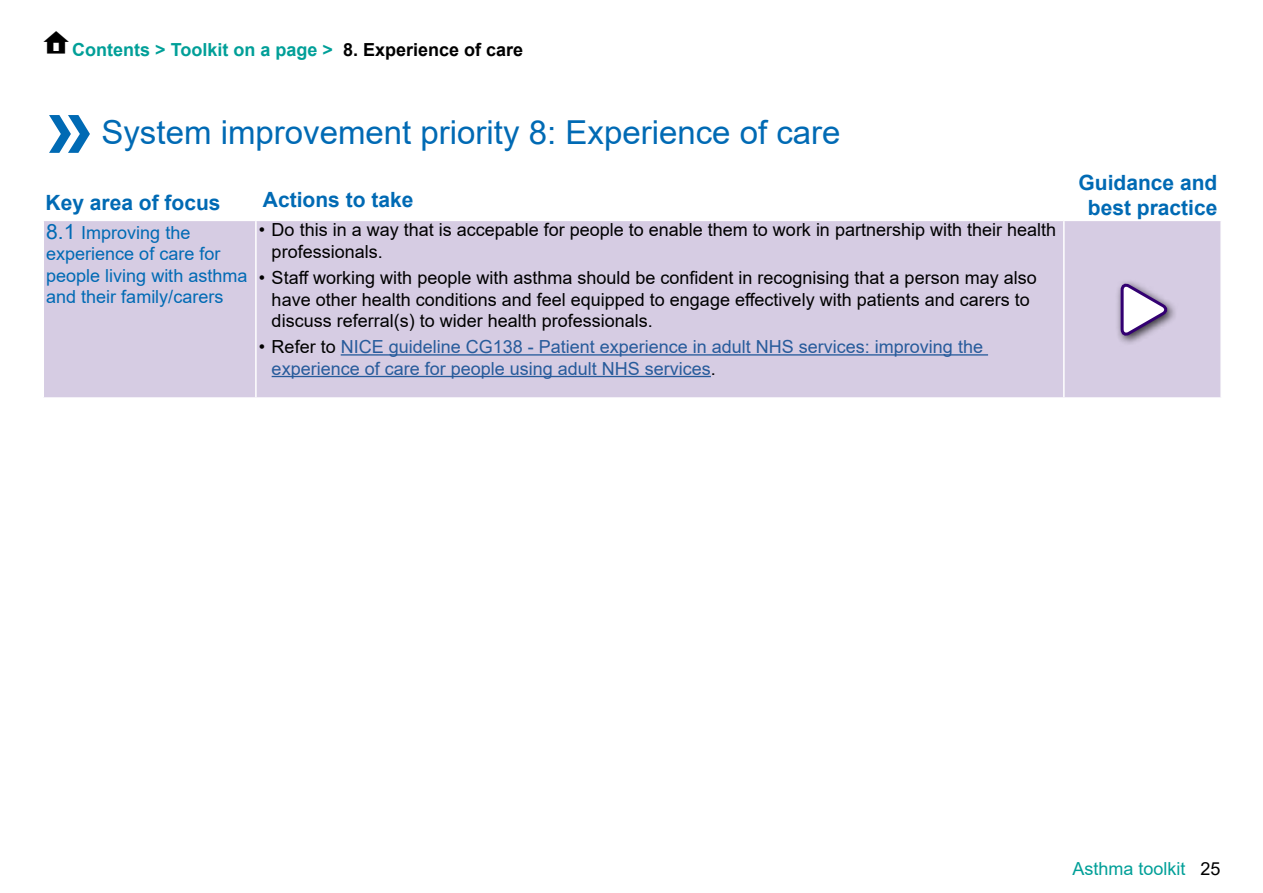
<style>
.page{position:relative;width:1263px;height:893px;background:#fff}
.page>*{position:absolute;margin:0;border:0;box-sizing:border-box;transform-origin:0 0}
.t1{font:700 99px "Myriad Pro";color:#006ab4}
.t2{font:33px "Arial";color:#006ab4}
.t3{font:700 21px/25.2px "Arial";color:#006ab4;text-align:center}
.t4{font:18px/21.6px "Arial";color:#000}
.t5{font:18px/21.6px "Arial";color:#275b9b}
.t6{font:18px/21.6px "Arial";color:#006ab4}
.t7{font:700 18px "Arial";color:#009f98}
.t8{font:18px "Arial";color:#009f98}
.s1{color:#000}
.s2{font-size:21px}
</style>
<div class="page">
<div style="left:44px;top:221px;width:1176px;height:176px;background:#d6cce3"></div>
<hr style="left:255px;top:221px;width:2px;height:176px;background:#fff">
<hr style="left:1063px;top:221px;width:1px;height:176px;background:#fff">
<hr style="left:341px;top:354px;width:647px;height:2px;background:#275b9b">
<hr style="left:272px;top:376px;width:439px;height:1px;background:#275b9b">
<div style="left:1116px;top:279px;width:63px;height:67px;background:#000;opacity:.75"></div>
<svg style="left:1119px;top:284px;width:48px;height:55px"></svg>
<p class="t7" style="left:72px;top:37px;width:452px">Contents &gt; Toolkit on a page &gt; <span class="s1">8. Experience of care</span></p>
<h1 class="t1" style="left:47px;top:68px;width:48px">»</h1>
<h2 class="t2" style="left:101px;top:110px;width:741px">System improvement priority 8: Experience of care</h2>
<p class="t3" style="left:46px;top:190px;width:177px">Key area of focus</p>
<p class="t3" style="left:263px;top:188px;width:152px">Actions to take</p>
<p class="t6" style="left:46px;top:221px;width:203px"><span class="s2">8.1</span> Improving the experience of care for people living with asthma and their family/carers</p>
<p class="t4" style="left:272px;top:219px;width:786px;text-indent:-13px">• Do this in a way that is accepable for people to enable them to work in partnership with their health professionals.</p>
<p class="t4" style="left:272px;top:267px;width:766px;text-indent:-13px">• Staff working with people with asthma should be confident in recognising that a person may also have other health conditions and feel equipped to engage effectively with patients and carers to discuss referral(s) to wider health professionals.</p>
<p class="t5" style="left:272px;top:336px;width:713px;text-indent:-13px"><span class="s1">• Refer to</span> NICE guideline CG138 - Patient experience in adult NHS services: improving the experience of care for people using adult NHS services<span class="s1">.</span></p>
<p class="t3" style="left:1078px;top:170px;width:140px">Guidance and best practice</p>
<p class="t8" style="left:1072px;top:856px;width:150px">Asthma toolkit <span class="s1">25</span></p>
</div>
